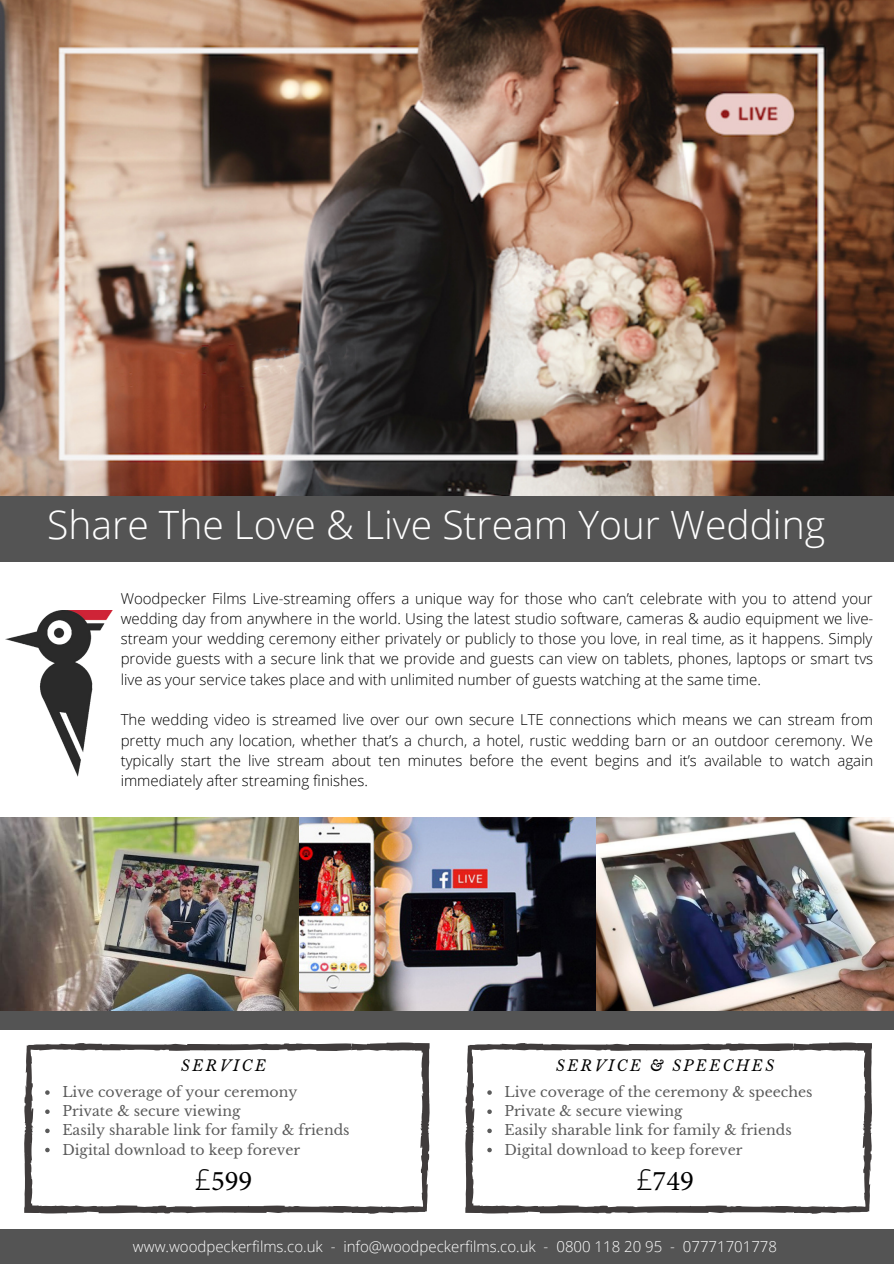
<style>
.page{position:relative;width:894px;height:1264px;background:#fff}
.page>*{position:absolute;margin:0;border:0;box-sizing:border-box;transform-origin:0 0}
.t1{font:300 39px "Open Sans";color:#fff}
.t2{font:28.5px "Minion Pro";color:#000}
.t3{font:300 15px/20.2px "Open Sans";color:#000;text-align:justify}
.t4{font:300 15px "Open Sans";color:#fff}
.t5{font:italic 14.85px "Libre Baskerville";letter-spacing:.16em;color:#000}
.t6{font:14.1px/19.2px "Libre Baskerville";color:#000}
.s1{font-family:"Open Sans";font-weight:300}
</style>
<div class="page">
<img style="left:0;top:0;width:893px;height:497px">
<div style="left:0;top:1010px;width:893px;height:19px;background:#545454"></div>
<img style="left:0;top:817px;width:893px;height:193px">
<div style="left:0;top:497px;width:893px;height:64px;background:#545454"></div>
<div style="left:0;top:1228px;width:893px;height:35px;background:#545454"></div>
<svg style="left:24px;top:1042px;width:405px;height:171px"></svg>
<svg style="left:465px;top:1042px;width:406px;height:171px"></svg>
<img style="left:5px;top:610px;width:107px;height:167px">
<svg style="left:487px;top:1090px;width:4px;height:4px"></svg>
<svg style="left:487px;top:1109px;width:4px;height:4px"></svg>
<svg style="left:487px;top:1128px;width:4px;height:5px"></svg>
<svg style="left:487px;top:1147px;width:4px;height:5px"></svg>
<svg style="left:45px;top:1090px;width:5px;height:4px"></svg>
<svg style="left:45px;top:1109px;width:5px;height:4px"></svg>
<svg style="left:45px;top:1128px;width:5px;height:5px"></svg>
<svg style="left:45px;top:1147px;width:5px;height:5px"></svg>
<p class="t1" style="left:47px;top:497px;width:779px">Share The Love &amp; Live Stream Your Wedding</p>
<p class="t3" style="left:121px;top:587px;width:754px">Woodpecker Films Live-streaming offers a unique way for those who can’t celebrate with you to attend your wedding day from anywhere in the world. Using the latest studio software, cameras &amp; audio equipment we live&shy;stream your wedding ceremony either privately or publicly to those you love, in real time, as it happens. Simply provide guests with a secure link that we provide and guests can view on tablets, phones, laptops or smart tvs live as your service takes place and with unlimited number of guests watching at the same time.</p>
<p class="t3" style="left:121px;top:709px;width:754px">The wedding video is streamed live over our own secure LTE connections which means we can stream from pretty much any location, whether that’s a church, a hotel, rustic wedding barn or an outdoor ceremony. We typically start the live stream about ten minutes before the event begins and it’s available to watch again immediately after streaming finishes.</p>
<p class="t5" style="left:181px;top:1057px;width:86px">SERVICE</p>
<p class="t6" style="left:62px;top:1082px;width:289px">Live coverage of your ceremony<br>Private &amp; secure viewing<br>Easily sharable link for family &amp; friends<br>Digital download to keep forever</p>
<p class="t5" style="left:556px;top:1057px;width:219px">SERVICE &amp; SPEECHES</p>
<p class="t6" style="left:504px;top:1082px;width:309px">Live coverage of the ceremony &amp; speeches Private &amp; secure viewing<br>Easily sharable link for family &amp; friends Digital download to keep forever</p>
<p class="t2" style="left:195px;top:1161px;width:59px"><span class="s1">£</span>599</p>
<p class="t2" style="left:636px;top:1161px;width:59px"><span class="s1">£</span>749</p>
<p class="t4" style="left:133px;top:1236px;width:645px">www.woodpeckerfilms.co.uk - info@woodpeckerfilms.co.uk - 0800 118 20 95 - 07771701778</p>
</div>
